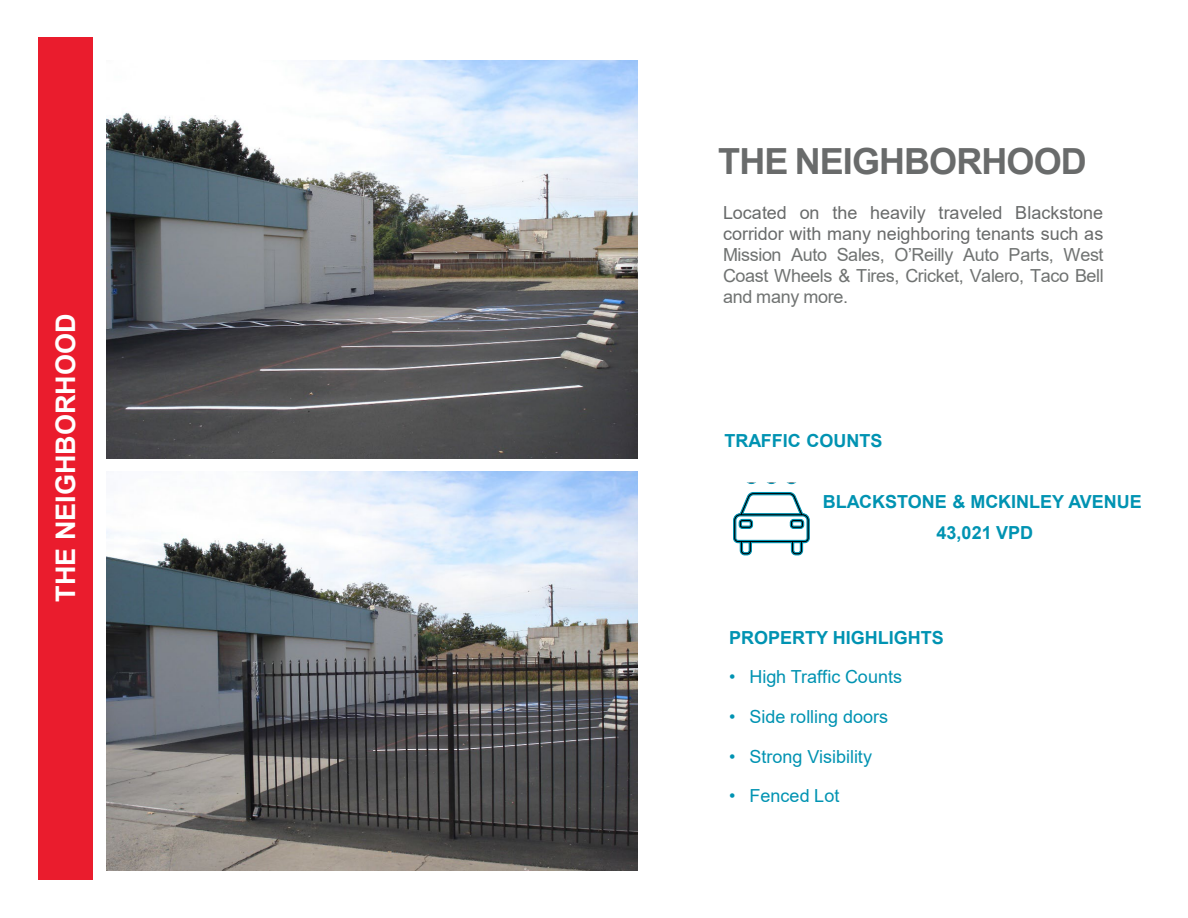
<style>
.page{position:relative;width:1188px;height:918px;background:#fff}
.page>*{position:absolute;margin:0;border:0;box-sizing:border-box;transform-origin:0 0}
.t1{font:700 36px "Arial";letter-spacing:-.025em;color:#696b6b}
.t2{font:700 27px "Arial";color:#fff}
.t3{font:18px/21px "Arial";letter-spacing:-.02em;color:#707372;text-align:justify}
.t4{font:700 18px "Arial";color:#0093b2}
.t5{font:18px "Arial";color:#0093b2}
.s1{color:#696b6b}
</style>
<div class="page">
<div style="left:38px;top:38px;width:55px;height:842px;background:#ea1c2d"></div>
<img style="left:107px;top:61px;width:531px;height:398px">
<img style="left:107px;top:472px;width:531px;height:398px">
<svg style="left:733px;top:492px;width:77px;height:64px"></svg>
<svg style="left:748px;top:483px;width:48px;height:2px"></svg>
<p class="t2" style="left:47px;top:602px;width:290px;rotate:-90deg">THE NEIGHBORHOOD</p>
<p class="t1" style="left:718px;top:136px;width:370px">THE NEIGHBORHOOD</p>
<p class="t3" style="left:723px;top:202px;width:382px"><span class="s1">Located on the heavily traveled Blackstone corridor with many neighboring tenants such as </span>Mission Auto Sales, O’Reilly Auto Parts, West Coast Wheels &amp; Tires, Cricket, Valero, Taco Bell and many more.</p>
<p class="t4" style="left:724px;top:428px;width:159px">TRAFFIC COUNTS</p>
<p class="t4" style="left:823px;top:489px;width:320px">BLACKSTONE &amp; MCKINLEY AVENUE</p>
<p class="t4" style="left:936px;top:520px;width:98px">43,021 VPD</p>
<p class="t4" style="left:729px;top:625px;width:216px">PROPERTY HIGHLIGHTS</p>
<p class="t5" style="left:729px;top:665px;width:175px">• High Traffic Counts</p>
<p class="t5" style="left:729px;top:704px;width:161px">• Side rolling doors</p>
<p class="t5" style="left:729px;top:744px;width:144px">• Strong Visibility</p>
<p class="t5" style="left:729px;top:783px;width:112px">• Fenced Lot</p>
</div>
